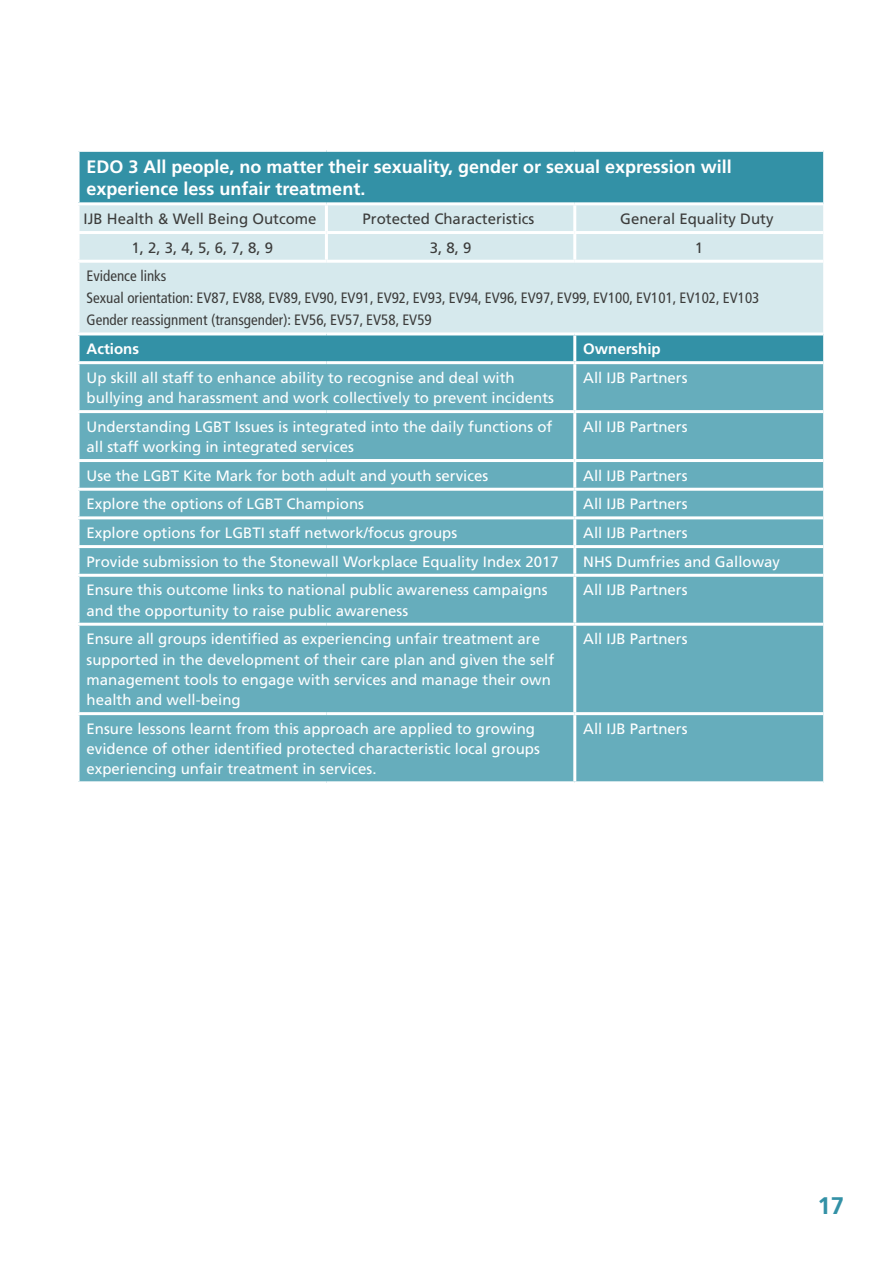
<style>
.page{position:relative;width:893px;height:1263px;background:#fff}
.page>*{position:absolute;margin:0;border:0;box-sizing:border-box;transform-origin:0 0}
.t1{font:700 24px "Frutiger";color:#3391a6}
.t2{font:700 18px/22.5px "Frutiger";color:#fff}
.t3{font:15px/20.2px "Frutiger";color:#fff}
.t4{font:condensed 15px/22.2px "Frutiger";color:#3c3c3b}
.t5{font:15px "Frutiger";color:#3c3c3b}
.t6{font:700 15px "Frutiger";color:#fff}
</style>
<div class="page">
<div style="left:80px;top:152px;width:743px;height:209px;background:#3391a6"></div>
<div style="left:80px;top:205px;width:743px;height:127px;background:#d6e9ed"></div>
<div style="left:80px;top:364px;width:743px;height:417px;background:#66adbc"></div>
<hr style="left:573px;top:335px;width:3px;height:26px;background:#fff">
<hr style="left:77px;top:332px;width:249px;height:3px;background:#fff">
<hr style="left:326px;top:332px;width:249px;height:3px;background:#fff">
<hr style="left:575px;top:332px;width:248px;height:3px;background:#fff">
<hr style="left:77px;top:202px;width:249px;height:3px;background:#fff">
<hr style="left:326px;top:202px;width:249px;height:3px;background:#fff">
<hr style="left:325px;top:205px;width:3px;height:26px;background:#fff">
<hr style="left:575px;top:202px;width:248px;height:3px;background:#fff">
<hr style="left:573px;top:205px;width:3px;height:26px;background:#fff">
<hr style="left:77px;top:231px;width:249px;height:3px;background:#fff">
<hr style="left:326px;top:231px;width:249px;height:3px;background:#fff">
<hr style="left:325px;top:234px;width:3px;height:26px;background:#fff">
<hr style="left:575px;top:231px;width:248px;height:3px;background:#fff">
<hr style="left:573px;top:234px;width:3px;height:26px;background:#fff">
<hr style="left:77px;top:260px;width:249px;height:3px;background:#fff">
<hr style="left:326px;top:260px;width:249px;height:3px;background:#fff">
<hr style="left:575px;top:260px;width:248px;height:3px;background:#fff">
<hr style="left:573px;top:364px;width:3px;height:46px;background:#fff">
<hr style="left:77px;top:410px;width:249px;height:3px;background:#fff">
<hr style="left:326px;top:410px;width:249px;height:3px;background:#fff">
<hr style="left:575px;top:410px;width:248px;height:3px;background:#fff">
<hr style="left:573px;top:413px;width:3px;height:46px;background:#fff">
<hr style="left:77px;top:459px;width:249px;height:3px;background:#fff">
<hr style="left:326px;top:459px;width:249px;height:3px;background:#fff">
<hr style="left:575px;top:459px;width:248px;height:3px;background:#fff">
<hr style="left:573px;top:462px;width:3px;height:26px;background:#fff">
<hr style="left:77px;top:488px;width:249px;height:3px;background:#fff">
<hr style="left:326px;top:488px;width:249px;height:3px;background:#fff">
<hr style="left:575px;top:488px;width:248px;height:3px;background:#fff">
<hr style="left:573px;top:491px;width:3px;height:25px;background:#fff">
<hr style="left:77px;top:516px;width:249px;height:3px;background:#fff">
<hr style="left:326px;top:516px;width:249px;height:3px;background:#fff">
<hr style="left:575px;top:516px;width:248px;height:3px;background:#fff">
<hr style="left:573px;top:519px;width:3px;height:26px;background:#fff">
<hr style="left:77px;top:545px;width:249px;height:3px;background:#fff">
<hr style="left:326px;top:545px;width:249px;height:3px;background:#fff">
<hr style="left:575px;top:545px;width:248px;height:3px;background:#fff">
<hr style="left:573px;top:548px;width:3px;height:26px;background:#fff">
<hr style="left:77px;top:574px;width:249px;height:3px;background:#fff">
<hr style="left:326px;top:574px;width:249px;height:3px;background:#fff">
<hr style="left:575px;top:574px;width:248px;height:3px;background:#fff">
<hr style="left:573px;top:577px;width:3px;height:46px;background:#fff">
<hr style="left:77px;top:623px;width:249px;height:3px;background:#fff">
<hr style="left:326px;top:623px;width:249px;height:3px;background:#fff">
<hr style="left:575px;top:623px;width:248px;height:3px;background:#fff">
<hr style="left:573px;top:626px;width:3px;height:86px;background:#fff">
<hr style="left:77px;top:712px;width:249px;height:3px;background:#fff">
<hr style="left:326px;top:712px;width:249px;height:3px;background:#fff">
<hr style="left:575px;top:712px;width:248px;height:3px;background:#fff">
<hr style="left:573px;top:715px;width:3px;height:66px;background:#fff">
<p class="t2" style="left:87px;top:155px;width:647px">EDO 3 All people, no matter their sexuality, gender or sexual expression will experience less unfair treatment.</p>
<p class="t5" style="left:84px;top:210px;width:234px">IJB Health &amp; Well Being Outcome</p>
<p class="t5" style="left:363px;top:210px;width:173px">Protected Characteristics</p>
<p class="t5" style="left:620px;top:210px;width:155px">General Equality Duty</p>
<p class="t5" style="left:131px;top:239px;width:143px">1, 2, 3, 4, 5, 6, 7, 8, 9</p>
<p class="t5" style="left:430px;top:239px;width:43px">3, 8, 9</p>
<p class="t5" style="left:695px;top:239px;width:10px">1</p>
<p class="t4" style="left:87px;top:265px;width:674px">Evidence links<br>Sexual orientation: EV87, EV88, EV89, EV90, EV91, EV92, EV93, EV94, EV96, EV97, EV99, EV100, EV101, EV102, EV103<br>Gender reassignment (transgender): EV56, EV57, EV58, EV59</p>
<p class="t6" style="left:87px;top:340px;width:54px">Actions</p>
<p class="t6" style="left:583px;top:340px;width:79px">Ownership</p>
<p class="t3" style="left:87px;top:367px;width:469px">Up skill all staff to enhance ability to recognise and deal with bullying and harassment and work collectively to prevent incidents</p>
<p class="t3" style="left:583px;top:367px;width:106px">All IJB Partners</p>
<p class="t3" style="left:87px;top:416px;width:467px">Understanding LGBT Issues is integrated into the daily functions of all staff working in integrated services</p>
<p class="t3" style="left:583px;top:416px;width:106px">All IJB Partners</p>
<p class="t3" style="left:87px;top:465px;width:403px">Use the LGBT Kite Mark for both adult and youth services</p>
<p class="t3" style="left:583px;top:465px;width:106px">All IJB Partners</p>
<p class="t3" style="left:87px;top:494px;width:279px">Explore the options of LGBT Champions</p>
<p class="t3" style="left:583px;top:494px;width:106px">All IJB Partners</p>
<p class="t3" style="left:87px;top:523px;width:372px">Explore options for LGBTI staff network/focus groups</p>
<p class="t3" style="left:583px;top:523px;width:106px">All IJB Partners</p>
<p class="t3" style="left:87px;top:551px;width:474px">Provide submission to the Stonewall Workplace Equality Index 2017</p>
<p class="t3" style="left:583px;top:551px;width:198px">NHS Dumfries and Galloway</p>
<p class="t3" style="left:87px;top:580px;width:462px">Ensure this outcome links to national public awareness campaigns and the opportunity to raise public awareness</p>
<p class="t3" style="left:583px;top:580px;width:106px">All IJB Partners</p>
<p class="t3" style="left:87px;top:629px;width:469px">Ensure all groups identified as experiencing unfair treatment are supported in the development of their care plan and given the self management tools to engage with services and manage their own health and well-being</p>
<p class="t3" style="left:583px;top:629px;width:106px">All IJB Partners</p>
<p class="t3" style="left:87px;top:718px;width:455px">Ensure lessons learnt from this approach are applied to growing evidence of other identified protected characteristic local groups experiencing unfair treatment in services.</p>
<p class="t3" style="left:583px;top:718px;width:106px">All IJB Partners</p>
<h1 class="t1" style="left:817px;top:1191px;width:28px">17</h1>
</div>
